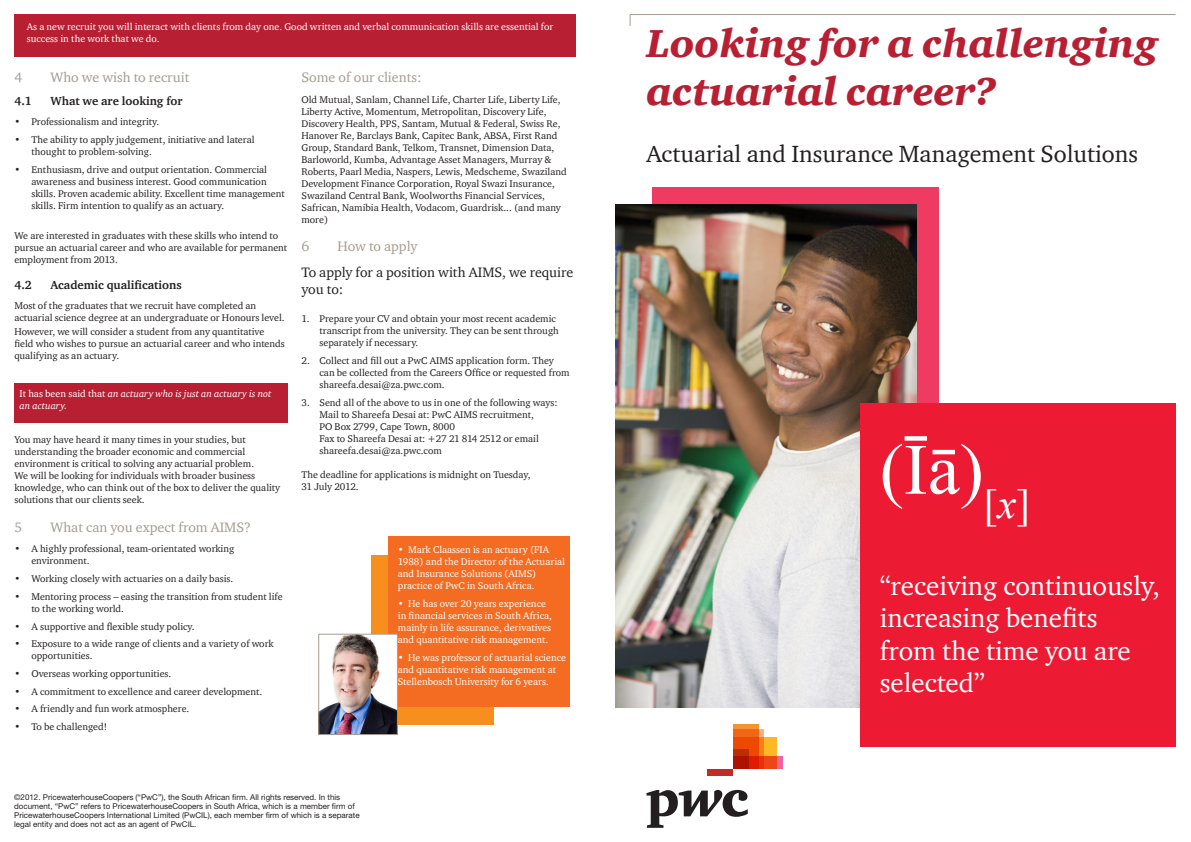
<style>
.page{position:relative;width:1191px;height:842px;background:#fff}
.page>*{position:absolute;margin:0;border:0;box-sizing:border-box;transform-origin:0 0}
.t1{font:72px "Times New Roman";color:#fff}
.t2{font:italic 900 40px/48px "ITC Charter Com";color:#b91f33}
.t3{font:27px/32.4px "ITC Charter Com";color:#fff}
.t4{font:24px "ITC Charter Com";color:#231f20}
.Headings{font:14px "ITC Charter Com";color:#a79b91}
.t5{font:14px/16.8px "ITC Charter Com";color:#231f20}
.Sub_headings_bold{font:700 12px "ITC Charter Com";color:#231f20}
.Bullets{font:10px/12px "ITC Charter Com";color:#231f20}
.t6{font:10px/12px "ITC Charter Com";color:#fff}
.t7{font:italic 10px/12px "ITC Charter Com";color:#fff}
.t8{font:8px/9px "Helvetica Neue";color:#231f20}
.s1{font-style:normal}
</style>
<div class="page">
<div style="left:371px;top:555px;width:123px;height:169px;background:#f68f1e"></div>
<div style="left:652px;top:187px;width:286px;height:447px;background:#ef3b62"></div>
<img style="left:615px;top:205px;width:301px;height:502px">
<div style="left:860px;top:403px;width:315px;height:343px;background:#ed1a33"></div>
<div style="left:388px;top:536px;width:181px;height:171px;background:#f36c21"></div>
<img style="left:320px;top:636px;width:76px;height:97px">
<div style="left:318px;top:634px;width:80px;height:101px;border:1px solid #a79b91"></div>
<div style="left:14px;top:383px;width:274px;height:40px;background:#b91f33"></div>
<div style="left:14px;top:14px;width:562px;height:43px;background:#b91f33"></div>
<div style="left:733px;top:737px;width:43px;height:32px;background:#fcb825"></div>
<svg style="left:763px;top:756px;width:19px;height:13px"></svg>
<svg style="left:758px;top:729px;width:5px;height:40px"></svg>
<svg style="left:733px;top:724px;width:25px;height:45px"></svg>
<svg style="left:733px;top:750px;width:16px;height:19px"></svg>
<div style="left:708px;top:769px;width:25px;height:6px;background:#c32a25"></div>
<svg style="left:646px;top:790px;width:101px;height:38px"></svg>
<hr style="left:630px;top:14px;width:545px;height:1px;background:#a79b91">
<p class="t6" style="left:27px;top:20px;width:528px">As a new recruit you will interact with clients from day one. Good written and verbal communication skills are essential for success in the work that we do.</p>
<p class="Headings" style="left:14px;top:69px;width:9px">4</p>
<p class="Headings" style="left:50px;top:69px;width:141px">Who we wish to recruit</p>
<p class="Sub_headings_bold" style="left:14px;top:93px;width:19px">4.1</p>
<p class="Sub_headings_bold" style="left:50px;top:93px;width:134px">What we are looking for</p>
<p class="Bullets" style="left:14px;top:116px;width:146px">• Professionalism and integrity.</p>
<p class="Bullets" style="left:31px;top:134px;width:225px;text-indent:-17px">• The ability to apply judgement, initiative and lateral thought to problem-solving.</p>
<p class="Bullets" style="left:31px;top:163px;width:255px;text-indent:-17px">• Enthusiasm, drive and output orientation. Commercial awareness and business interest. Good communication skills. Proven academic ability. Excellent time management skills. Firm intention to qualify as an actuary.</p>
<p class="Bullets" style="left:14px;top:229px;width:274px">We are interested in graduates with these skills who intend to pursue an actuarial career and who are available for permanent employment from 2013.</p>
<p class="Sub_headings_bold" style="left:14px;top:277px;width:19px">4.2</p>
<p class="Sub_headings_bold" style="left:50px;top:277px;width:133px">Academic qualifications</p>
<p class="Bullets" style="left:14px;top:300px;width:272px">Most of the graduates that we recruit have completed an actuarial science degree at an undergraduate or Honours level.</p>
<p class="Bullets" style="left:14px;top:326px;width:272px">However, we will consider a student from any quantitative field who wishes to pursue an actuarial career and who intends qualifying as an actuary.</p>
<p class="t7" style="left:20px;top:387px;width:253px"><span class="s1">It has been said that</span> an actuary who is just an actuary is not an actuary.</p>
<p class="Bullets" style="left:14px;top:434px;width:267px">You may have heard it many times in your studies, but understanding the broader economic and commercial environment is critical to solving any actuarial problem.<br>We will be looking for individuals with broader business knowledge, who can think out of the box to deliver the quality solutions that our clients seek.</p>
<p class="Headings" style="left:14px;top:519px;width:9px">5</p>
<p class="Headings" style="left:50px;top:519px;width:202px">What can you expect from AIMS?</p>
<p class="Bullets" style="left:31px;top:543px;width:204px;text-indent:-17px">• A highly professional, team-orientated working environment.</p>
<p class="Bullets" style="left:14px;top:573px;width:220px">• Working closely with actuaries on a daily basis.</p>
<p class="Bullets" style="left:31px;top:590px;width:253px;text-indent:-17px">• Mentoring process – easing the transition from student life to the working world.</p>
<p class="Bullets" style="left:14px;top:620px;width:182px">• A supportive and flexible study policy.</p>
<p class="Bullets" style="left:31px;top:638px;width:244px;text-indent:-17px">• Exposure to a wide range of clients and a variety of work opportunities.</p>
<p class="Bullets" style="left:14px;top:667px;width:158px">• Overseas working opportunities.</p>
<p class="Bullets" style="left:14px;top:685px;width:249px">• A commitment to excellence and career development.</p>
<p class="Bullets" style="left:14px;top:703px;width:176px">• A friendly and fun work atmosphere.</p>
<p class="Bullets" style="left:14px;top:720px;width:94px">• To be challenged!</p>
<p class="Headings" style="left:301px;top:69px;width:121px">Some of our clients:</p>
<p class="Bullets" style="left:301px;top:93px;width:267px">Old Mutual, Sanlam, Channel Life, Charter Life, Liberty Life, Liberty Active, Momentum, Metropolitan, Discovery Life, Discovery Health, PPS, Santam, Mutual &amp; Federal, Swiss Re, Hanover Re, Barclays Bank, Capitec Bank, ABSA, First Rand Group, Standard Bank, Telkom, Transnet, Dimension Data, Barloworld, Kumba, Advantage Asset Managers, Murray &amp; Roberts, Paarl Media, Naspers, Lewis, Medscheme, Swaziland Development Finance Corporation, Royal Swazi Insurance, Swaziland Central Bank, Woolworths Financial Services, Safrican, Namibia Health, Vodacom, Guardrisk... (and many more)</p>
<p class="Headings" style="left:301px;top:238px;width:9px">6</p>
<p class="Headings" style="left:337px;top:238px;width:81px">How to apply</p>
<p class="t5" style="left:301px;top:263px;width:273px">To apply for a position with AIMS, we require you to:</p>
<p class="Bullets" style="left:319px;top:313px;width:241px;text-indent:-18px">1. Prepare your CV and obtain your most recent academic transcript from the university. They can be sent through separately if necessary.</p>
<p class="Bullets" style="left:319px;top:354px;width:252px;text-indent:-18px">2. Collect and fill out a PwC AIMS application form. They can be collected from the Careers Office or requested from shareefa.desai@za.pwc.com.</p>
<p class="Bullets" style="left:301px;top:396px;width:258px">3. Send all of the above to us in one of the following ways:</p>
<p class="Bullets" style="left:319px;top:408px;width:216px">Mail to Shareefa Desai at: PwC AIMS recruitment,<br>PO Box 2799, Cape Town, 8000</p>
<p class="Bullets" style="left:319px;top:432px;width:221px">Fax to Shareefa Desai at: +27 21 814 2512 or email shareefa.desai@za.pwc.com</p>
<p class="Bullets" style="left:301px;top:468px;width:231px">The deadline for applications is midnight on Tuesday,<br>31 July 2012.</p>
<p class="t6" style="left:398px;top:544px;width:169px">• Mark Claassen is an actuary (FIA 1988) and the Director of the Actuarial and Insurance Solutions (AIMS) practice of PwC in South Africa.</p>
<p class="t6" style="left:398px;top:597px;width:156px">• He has over 20 years experience in financial services in South Africa, mainly in life assurance, derivatives and quantitative risk management.</p>
<p class="t6" style="left:398px;top:651px;width:170px">• He was professor of actuarial science and quantitative risk management at<br>Stellenbosch University for 6 years.</p>
<p class="t8" style="left:14px;top:792px;width:347px">©2012. PricewaterhouseCoopers (“PwC”), the South African firm. All rights reserved. In this document, “PwC” refers to PricewaterhouseCoopers in South Africa, which is a member firm of PricewaterhouseCoopers International Limited (PwCIL), each member firm of which is a separate legal entity and does not act as an agent of PwCIL.</p>
<p class="t2" style="left:646px;top:18px;width:513px">Looking for a challenging actuarial career?</p>
<p class="t4" style="left:646px;top:139px;width:493px">Actuarial and Insurance Management Solutions</p>
<p class="t1" style="left:879px;top:421px;width:152px">(Īā)<sub>[</sub><sub>x</sub><sub>]</sub></p>
<p class="t3" style="left:879px;top:569px;width:282px">“receiving continuously, increasing benefits from the time you are selected”</p>
</div>
